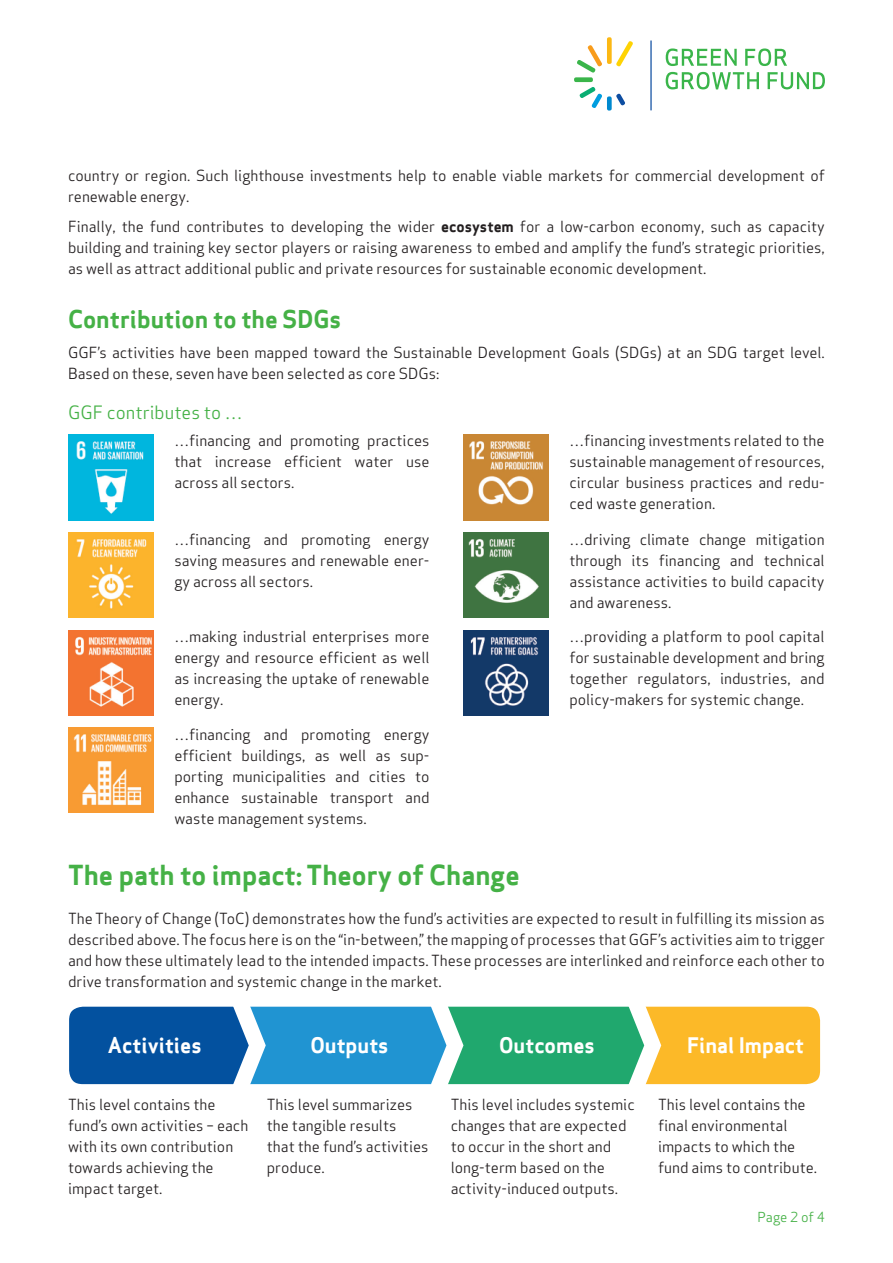
<style>
.page{position:relative;width:893px;height:1263px;background:#fff}
.page>*{position:absolute;margin:0;border:0;box-sizing:border-box;transform-origin:0 0}
.t1{font:700 27px "Apex Sans";color:#45b146}
.t2{font:700 24px "Apex Sans";color:#45b146}
.t3{font:700 21px "Apex Sans";color:#fff}
.t4{font:18px "Apex Sans";color:#45b146}
.t5{font:15px/21px "Apex Sans";color:#231f20;text-align:justify}
.t6{font:13.5px "Apex Sans";color:#45b146}
.s1{font-weight:700}
</style>
<div class="page">
<svg style="left:70px;top:1008px;width:749px;height:75px;background:#58988c"></svg>
<div style="left:45px;top:983px;width:799px;height:125px;border:24px solid #fff;border-radius:26px"></div>
<img style="left:68px;top:435px;width:85px;height:85px">
<img style="left:68px;top:532px;width:85px;height:85px">
<img style="left:68px;top:630px;width:85px;height:85px">
<img style="left:68px;top:727px;width:85px;height:85px">
<img style="left:463px;top:435px;width:86px;height:85px">
<img style="left:463px;top:532px;width:86px;height:85px">
<img style="left:463px;top:630px;width:86px;height:85px">
<svg style="left:768px;top:72px;width:57px;height:17px"></svg>
<svg style="left:666px;top:72px;width:93px;height:17px"></svg>
<svg style="left:666px;top:48px;width:71px;height:18px"></svg>
<svg style="left:745px;top:48px;width:42px;height:18px"></svg>
<hr style="left:650px;top:41px;width:2px;height:69px;background:#0d4da1">
<div style="left:607px;top:96px;width:5px;height:15px;background:#0089cf;border-radius:2px"></div>
<svg style="left:616px;top:93px;width:9px;height:13px"></svg>
<svg style="left:579px;top:87px;width:23px;height:21px"></svg>
<div style="left:574px;top:77px;width:19px;height:5px;background:#3ab54a;border-radius:2px"></div>
<svg style="left:577px;top:45px;width:25px;height:28px"></svg>
<div style="left:607px;top:37px;width:5px;height:27px;background:#fcb814;border-radius:2px"></div>
<svg style="left:616px;top:41px;width:17px;height:26px"></svg>
<p class="t5" style="left:68px;top:164px;width:758px">country or region. Such lighthouse investments help to enable viable markets for commercial development of renewable energy.</p>
<p class="t5" style="left:68px;top:214px;width:758px">Finally, the fund contributes to developing the wider <span class="s1">ecosystem</span> for a low-carbon economy, such as capacity building and training key sector players or raising awareness to embed and amplify the fund’s strategic priorities, as well as attract additional public and private resources for sustainable economic development.</p>
<h2 class="t2" style="left:68px;top:304px;width:275px">Contribution to the SDGs</h2>
<p class="t5" style="left:68px;top:340px;width:758px">GGF’s activities have been mapped toward the Sustainable Development Goals (SDGs) at an SDG target level.<br>Based on these, seven have been selected as core SDGs:</p>
<p class="t4" style="left:68px;top:398px;width:176px">GGF contributes to …</p>
<p class="t5" style="left:174px;top:429px;width:257px">…financing and promoting practices that increase efficient water use across all sectors.</p>
<p class="t5" style="left:174px;top:528px;width:257px">…financing and promoting energy saving measures and renewable ener&shy;gy across all sectors.</p>
<p class="t5" style="left:174px;top:625px;width:257px">…making industrial enterprises more energy and resource efficient as well as increasing the uptake of renewable energy.</p>
<p class="t5" style="left:174px;top:722px;width:257px">…financing and promoting energy efficient buildings, as well as sup&shy;porting municipalities and cities to enhance sustainable transport and waste management systems.</p>
<p class="t5" style="left:569px;top:429px;width:257px">…financing investments related to the sustainable management of resources, circular business practices and redu&shy;ced waste generation.</p>
<p class="t5" style="left:569px;top:528px;width:257px">…driving climate change mitigation through its financing and technical assistance activities to build capacity and awareness.</p>
<p class="t5" style="left:569px;top:625px;width:257px">…providing a platform to pool capital for sustainable development and bring together regulators, industries, and policy-makers for systemic change.</p>
<h1 class="t1" style="left:68px;top:857px;width:453px">The path to impact: Theory of Change</h1>
<p class="t5" style="left:68px;top:906px;width:758px">The Theory of Change (ToC) demonstrates how the fund’s activities are expected to result in fulfilling its mission as described above. The focus here is on the “in-between,” the mapping of processes that GGF’s activities aim to trigger and how these ultimately lead to the intended impacts. These processes are interlinked and reinforce each other to drive transformation and systemic change in the market.</p>
<h3 class="t3" style="left:108px;top:1032px;width:95px">Activities</h3>
<h3 class="t3" style="left:310px;top:1032px;width:80px">Outputs</h3>
<h3 class="t3" style="left:499px;top:1032px;width:97px">Outcomes</h3>
<h3 class="t3" style="left:687px;top:1032px;width:118px">Final Impact</h3>
<p class="t5" style="left:68px;top:1092px;width:182px;text-align:left">This level contains the fund’s own activities – each with its own contribution towards achieving the impact target.</p>
<p class="t5" style="left:267px;top:1092px;width:163px;text-align:left">This level summarizes the tangible results<br>that the fund’s activities produce.</p>
<p class="t5" style="left:451px;top:1092px;width:185px;text-align:left">This level includes systemic changes that are expected to occur in the short and long-term based on the activity-induced outputs.</p>
<p class="t5" style="left:658px;top:1092px;width:161px;text-align:left">This level contains the final environmental impacts to which the fund aims to contribute.</p>
<p class="t6" style="left:757px;top:1206px;width:69px">Page 2 of 4</p>
</div>
